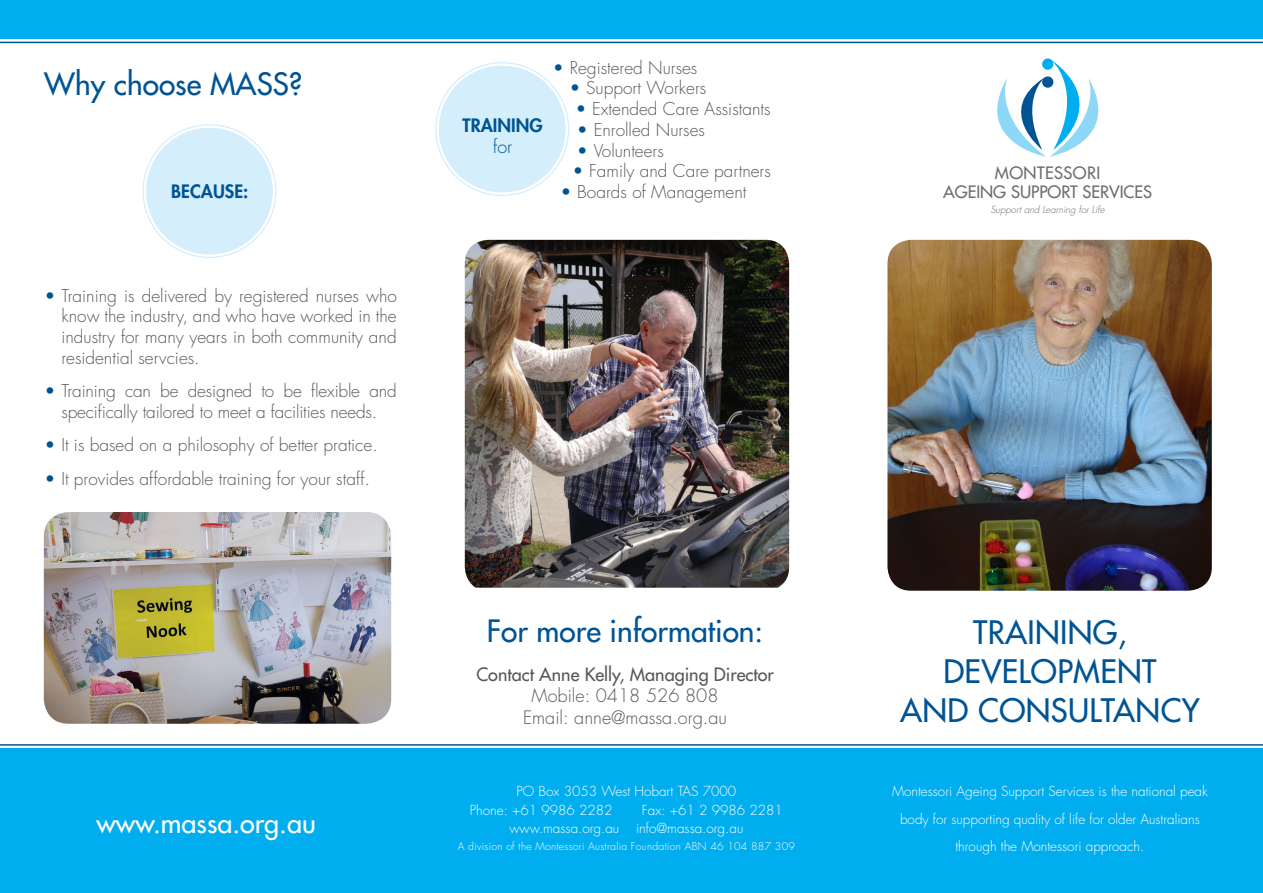
<style>
.page{position:relative;width:1263px;height:893px;background:#fff}
.page>*{position:absolute;margin:0;border:0;box-sizing:border-box;transform-origin:0 0}
.t1{font:500 31.5px/39px "Futura Std";letter-spacing:.01em;color:#015494;text-align:center}
.t2{font:500 30px "Futura Std";color:#015494}
.t3{font:500 27px "Futura Std";color:#fff}
.t4{font:300 18px/21.6px "Futura Std";color:#57585a;text-align:center}
.t5{font:500 18px "Futura Std";color:#57585a}
.t6{font:800 18px "Futura Std";color:#015494}
.t7{font:300 18px "Futura Std";color:#015494}
.t8{font:300 17.25px/20.7px "Futura Std";color:#57585a;text-align:justify}
.t9{font:500 16.65px/20px "Futura Std";color:#6c6d70;text-align:center}
.t10{font:300 13.5px/18.5px "Futura Std";color:#fff}
.t11{font:300 10.5px "Futura Std";letter-spacing:.025em;color:#fff}
.t12{font:italic 300 9.6px "Futura Std";color:#6c6d70}
.s1{font-weight:700;color:#015494}
</style>
<div class="page">
<div style="left:0;top:0;width:1263px;height:39px;background:#00aeef"></div>
<hr style="left:0;top:42px;width:1263px;height:1px;background:#015494">
<img style="left:887px;top:240px;width:325px;height:351px">
<img style="left:465px;top:240px;width:324px;height:348px">
<svg style="left:997px;top:60px;width:102px;height:97px"></svg>
<div style="left:1042px;top:76px;width:11px;height:12px;background:#015494;border-radius:50%"></div>
<div style="left:1042px;top:58px;width:11px;height:12px;background:#00aeef;border-radius:50%"></div>
<div style="left:0;top:748px;width:1263px;height:145px;background:#00aeef"></div>
<hr style="left:0;top:744px;width:1263px;height:2px;background:#015494">
<img style="left:44px;top:512px;width:347px;height:212px">
<div style="left:146px;top:128px;width:127px;height:126px;background:#d4effb;border-radius:50%"></div>
<div style="left:146px;top:128px;width:127px;height:126px;border:4px solid #d4effb;border-radius:50%"></div>
<div style="left:439px;top:66px;width:126px;height:126px;background:#d4effb;border-radius:50%"></div>
<div style="left:439px;top:66px;width:126px;height:126px;border:4px solid #d4effb;border-radius:50%"></div>
<h2 class="t2" style="left:44px;top:65px;width:260px">Why choose MASS?</h2>
<p class="t6" style="left:171px;top:180px;width:79px">BECAUSE:</p>
<p class="t8" style="left:61px;top:286px;width:337px;text-indent:-17px"><span class="s1">•</span> Training is delivered by registered nurses who know the industry, and who have worked in the industry for many years in both community and residential servcies.</p>
<p class="t8" style="left:44px;top:381px;width:354px;text-align:center"><span class="s1">•</span> Training can be designed to be flexible and specifically tailored to meet a facilities needs.</p>
<p class="t8" style="left:44px;top:435px;width:335px"><span class="s1">•</span> It is based on a philosophy of better pratice.</p>
<p class="t8" style="left:44px;top:469px;width:327px"><span class="s1">•</span> It provides affordable training for your staff.</p>
<h3 class="t3" style="left:97px;top:806px;width:221px">www.massa.org.au</h3>
<p class="t6" style="left:463px;top:114px;width:82px">TRAINING</p>
<p class="t7" style="left:493px;top:136px;width:21px">for</p>
<p class="t8" style="left:552px;top:58px;width:146px"><span class="s1">•</span> Registered Nurses</p>
<p class="t8" style="left:569px;top:78px;width:139px"><span class="s1">•</span> Support Workers</p>
<p class="t8" style="left:575px;top:99px;width:197px"><span class="s1">•</span> Extended Care Assistants</p>
<p class="t8" style="left:576px;top:120px;width:130px"><span class="s1">•</span> Enrolled Nurses</p>
<p class="t8" style="left:576px;top:140px;width:89px"><span class="s1">•</span> Volunteers</p>
<p class="t8" style="left:572px;top:161px;width:200px"><span class="s1">•</span> Family and Care partners</p>
<p class="t8" style="left:560px;top:182px;width:188px"><span class="s1">•</span> Boards of Management</p>
<h2 class="t2" style="left:487px;top:612px;width:278px">For more information:</h2>
<p class="t5" style="left:476px;top:663px;width:299px">Contact Anne Kelly, Managing Director</p>
<p class="t4" style="left:523px;top:686px;width:206px">Mobile: 0418 526 808<br>Email: anne@massa.org.au</p>
<p class="t10" style="left:470px;top:782px;width:268px;text-indent:47px">PO Box 3053 West Hobart TAS 7000<br>Phone: +61 9986 2282</p>
<p class="t10" style="left:509px;top:801px;width:275px;text-indent:133px">Fax: +61 2 9986 2281 www.massa.org.au info@massa.org.au</p>
<p class="t11" style="left:458px;top:840px;width:339px">A division of the Montessori Australia Foundation ABN 46 104 887 309</p>
<p class="t9" style="left:943px;top:162px;width:211px">MONTESSORI<br>AGEING SUPPORT SERVICES</p>
<p class="t12" style="left:990px;top:204px;width:116px">Support and Learning for Life</p>
<h1 class="t1" style="left:900px;top:613px;width:301px">TRAINING,<br>DEVELOPMENT<br>AND CONSULTANCY</h1>
<p class="t10" style="left:892px;top:778px;width:317px;line-height:27.6px;text-align:center">Montessori Ageing Support Services is the national peak body for supporting quality of life for older Australians through the Montessori approach.</p>
</div>
